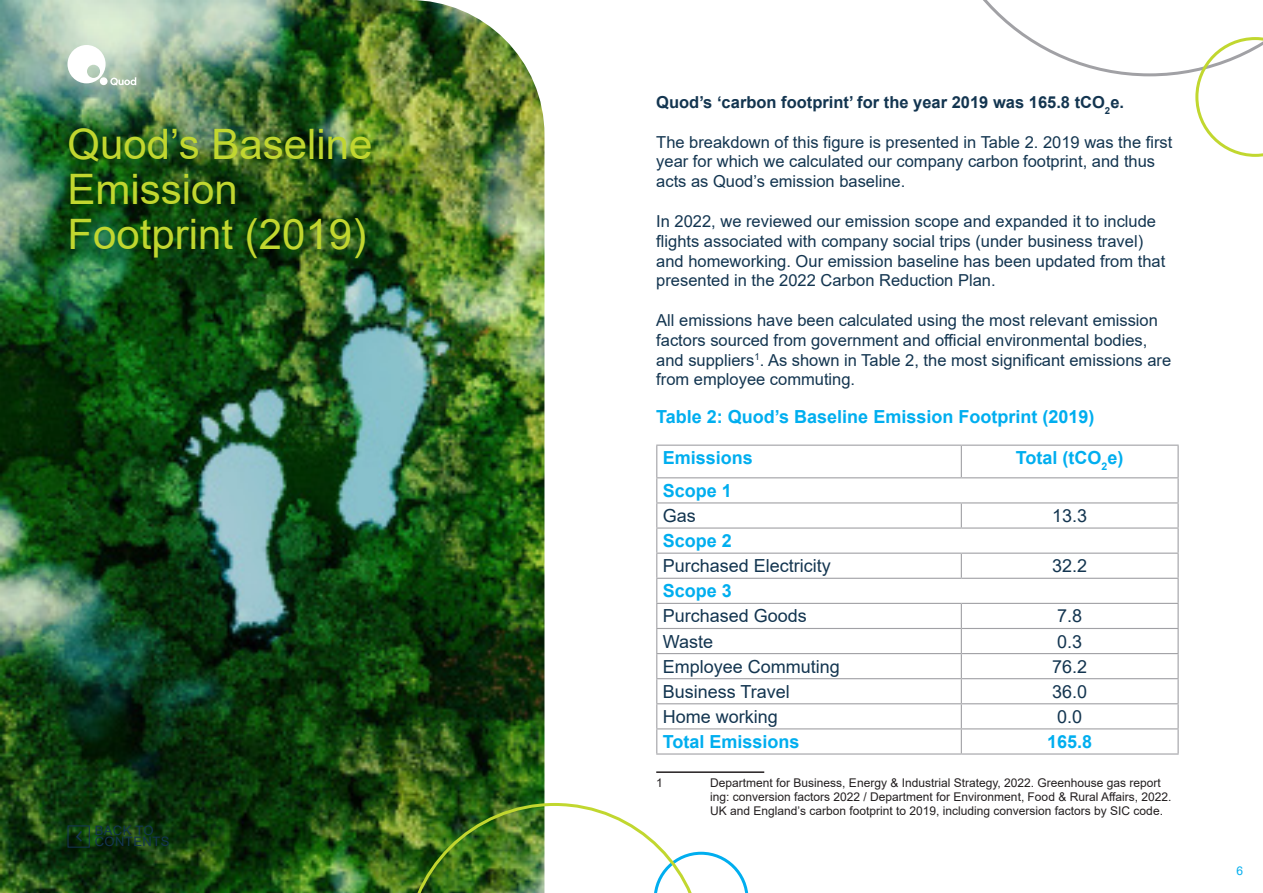
<style>
.page{position:relative;width:1263px;height:893px;background:#fff}
.page>*{position:absolute;margin:0;border:0;box-sizing:border-box;transform-origin:0 0}
.t1{font:42px/45px "Arial";color:#c1d72f}
.t2{font:18px "Arial";color:#133550}
.First_Paragraph{font:700 18px "Arial";color:#00aeef}
.t3{font:16.5px/19.8px "Arial";color:#133550}
.t4{font:700 16.5px "Arial";color:#133550}
.t5{font:13.05px/11.4px "Arial";letter-spacing:.035em;color:#133550}
.t6{font:12px/14.4px "Arial";color:#231f20}
.t7{font:12px "Arial";color:#00aeef}
</style>
<div class="page">
<img style="left:0;top:0;width:544px;height:893px">
<hr style="left:656px;top:771px;width:108px;height:2px;background:#231f20">
<svg style="left:983px;top:0;width:280px;height:157px"></svg>
<svg style="left:67px;top:45px;width:69px;height:40px"></svg>
<svg style="left:75px;top:829px;width:9px;height:14px"></svg>
<div style="left:67px;top:825px;width:23px;height:23px;border:1px solid #133550"></div>
<img style="left:405px;top:803px;width:343px;height:90px">
<hr style="left:656px;top:445px;width:305px;height:1px;background:#a1a1a5">
<hr style="left:656px;top:446px;width:1px;height:31px;background:#a1a1a5">
<hr style="left:961px;top:445px;width:218px;height:1px;background:#a1a1a5">
<hr style="left:961px;top:446px;width:1px;height:31px;background:#a1a1a5">
<hr style="left:1177px;top:446px;width:2px;height:31px;background:#a1a1a5">
<hr style="left:656px;top:477px;width:305px;height:1px;background:#a1a1a5">
<hr style="left:961px;top:477px;width:218px;height:1px;background:#a1a1a5">
<hr style="left:1177px;top:478px;width:2px;height:24px;background:#a1a1a5">
<hr style="left:656px;top:502px;width:305px;height:1px;background:#a1a1a5">
<hr style="left:961px;top:502px;width:218px;height:1px;background:#a1a1a5">
<svg style="left:961px;top:503px;width:1px;height:24px"></svg>
<hr style="left:1177px;top:503px;width:2px;height:24px;background:#a1a1a5">
<hr style="left:656px;top:527px;width:305px;height:2px;background:#a1a1a5">
<hr style="left:961px;top:527px;width:218px;height:2px;background:#a1a1a5">
<hr style="left:1177px;top:529px;width:2px;height:24px;background:#a1a1a5">
<hr style="left:656px;top:553px;width:305px;height:1px;background:#a1a1a5">
<hr style="left:961px;top:553px;width:218px;height:1px;background:#a1a1a5">
<svg style="left:961px;top:554px;width:1px;height:24px"></svg>
<hr style="left:1177px;top:554px;width:2px;height:24px;background:#a1a1a5">
<hr style="left:656px;top:578px;width:305px;height:1px;background:#a1a1a5">
<hr style="left:961px;top:578px;width:218px;height:1px;background:#a1a1a5">
<hr style="left:1177px;top:579px;width:2px;height:24px;background:#a1a1a5">
<hr style="left:656px;top:603px;width:305px;height:1px;background:#a1a1a5">
<hr style="left:961px;top:603px;width:218px;height:1px;background:#a1a1a5">
<hr style="left:1177px;top:604px;width:2px;height:24px;background:#a1a1a5">
<hr style="left:656px;top:628px;width:305px;height:1px;background:#a1a1a5">
<hr style="left:961px;top:628px;width:218px;height:1px;background:#a1a1a5">
<hr style="left:1177px;top:629px;width:2px;height:24px;background:#a1a1a5">
<hr style="left:656px;top:653px;width:305px;height:1px;background:#a1a1a5">
<hr style="left:961px;top:653px;width:218px;height:1px;background:#a1a1a5">
<hr style="left:1177px;top:654px;width:2px;height:24px;background:#a1a1a5">
<hr style="left:656px;top:678px;width:305px;height:1px;background:#a1a1a5">
<hr style="left:961px;top:678px;width:218px;height:1px;background:#a1a1a5">
<hr style="left:1177px;top:679px;width:2px;height:24px;background:#a1a1a5">
<hr style="left:656px;top:703px;width:305px;height:1px;background:#a1a1a5">
<hr style="left:961px;top:703px;width:218px;height:1px;background:#a1a1a5">
<hr style="left:1177px;top:704px;width:2px;height:24px;background:#a1a1a5">
<hr style="left:656px;top:728px;width:305px;height:1px;background:#a1a1a5">
<svg style="left:656px;top:478px;width:1px;height:275px"></svg>
<hr style="left:961px;top:728px;width:218px;height:1px;background:#a1a1a5">
<svg style="left:961px;top:604px;width:1px;height:149px"></svg>
<hr style="left:1177px;top:729px;width:2px;height:24px;background:#a1a1a5">
<hr style="left:656px;top:753px;width:305px;height:2px;background:#a1a1a5">
<hr style="left:961px;top:753px;width:218px;height:2px;background:#a1a1a5">
<p class="t1" style="left:68px;top:121px;width:307px">Quod’s Baseline<br>Emission<br>Footprint (2019)</p>
<p class="t5" style="left:95px;top:824px;width:76px">BACK TO<br>CONTENTS</p>
<p class="t4" style="left:656px;top:91px;width:469px">Quod’s ‘carbon footprint’ for the year 2019 was 165.8 tCO<sub>2</sub>e.</p>
<p class="t3" style="left:656px;top:132px;width:518px">The breakdown of this figure is presented in Table 2. 2019 was the first year for which we calculated our company carbon footprint, and thus acts as Quod’s emission baseline.</p>
<p class="t3" style="left:656px;top:211px;width:510px">In 2022, we reviewed our emission scope and expanded it to include flights associated with company social trips (under business travel) and homeworking. Our emission baseline has been updated from that presented in the 2022 Carbon Reduction Plan.</p>
<p class="t3" style="left:656px;top:310px;width:516px">All emissions have been calculated using the most relevant emission factors sourced from government and official environmental bodies, and suppliers<sup>1</sup>. As shown in Table 2, the most significant emissions are from employee commuting.</p>
<p class="First_Paragraph" style="left:656px;top:404px;width:440px">Table 2: Quod’s Baseline Emission Footprint (2019)</p>
<p class="First_Paragraph" style="left:663px;top:445px;width:92px">Emissions</p>
<p class="First_Paragraph" style="left:1016px;top:445px;width:109px">Total (tCO<sub>2</sub>e)</p>
<p class="First_Paragraph" style="left:663px;top:478px;width:71px">Scope 1</p>
<p class="t2" style="left:663px;top:503px;width:35px">Gas</p>
<p class="t2" style="left:1052px;top:503px;width:37px">13.3</p>
<p class="First_Paragraph" style="left:663px;top:528px;width:71px">Scope 2</p>
<p class="t2" style="left:663px;top:554px;width:170px">Purchased Electricity</p>
<p class="t2" style="left:1052px;top:554px;width:37px">32.2</p>
<p class="First_Paragraph" style="left:663px;top:578px;width:71px">Scope 3</p>
<p class="t2" style="left:663px;top:604px;width:146px">Purchased Goods</p>
<p class="t2" style="left:1057px;top:604px;width:27px">7.8</p>
<p class="t2" style="left:663px;top:629px;width:52px">Waste</p>
<p class="t2" style="left:1057px;top:629px;width:27px">0.3</p>
<p class="t2" style="left:663px;top:654px;width:179px">Employee Commuting</p>
<p class="t2" style="left:1052px;top:654px;width:37px">76.2</p>
<p class="t2" style="left:663px;top:679px;width:129px">Business Travel</p>
<p class="t2" style="left:1052px;top:679px;width:37px">36.0</p>
<p class="t2" style="left:663px;top:704px;width:117px">Home working</p>
<p class="t2" style="left:1057px;top:704px;width:27px">0.0</p>
<p class="First_Paragraph" style="left:663px;top:729px;width:138px">Total Emissions</p>
<p class="First_Paragraph" style="left:1047px;top:729px;width:47px">165.8</p>
<p class="t6" style="left:656px;top:775px;width:8px">1</p>
<p class="t6" style="left:710px;top:775px;width:463px">Department for Business, Energy &amp; Industrial Strategy, 2022. Greenhouse gas report ing: conversion factors 2022 / Department for Environment, Food &amp; Rural Affairs, 2022.<br>UK and England’s carbon footprint to 2019, including conversion factors by SIC code.</p>
<p class="t7" style="left:1236px;top:862px;width:8px">6</p>
</div>
